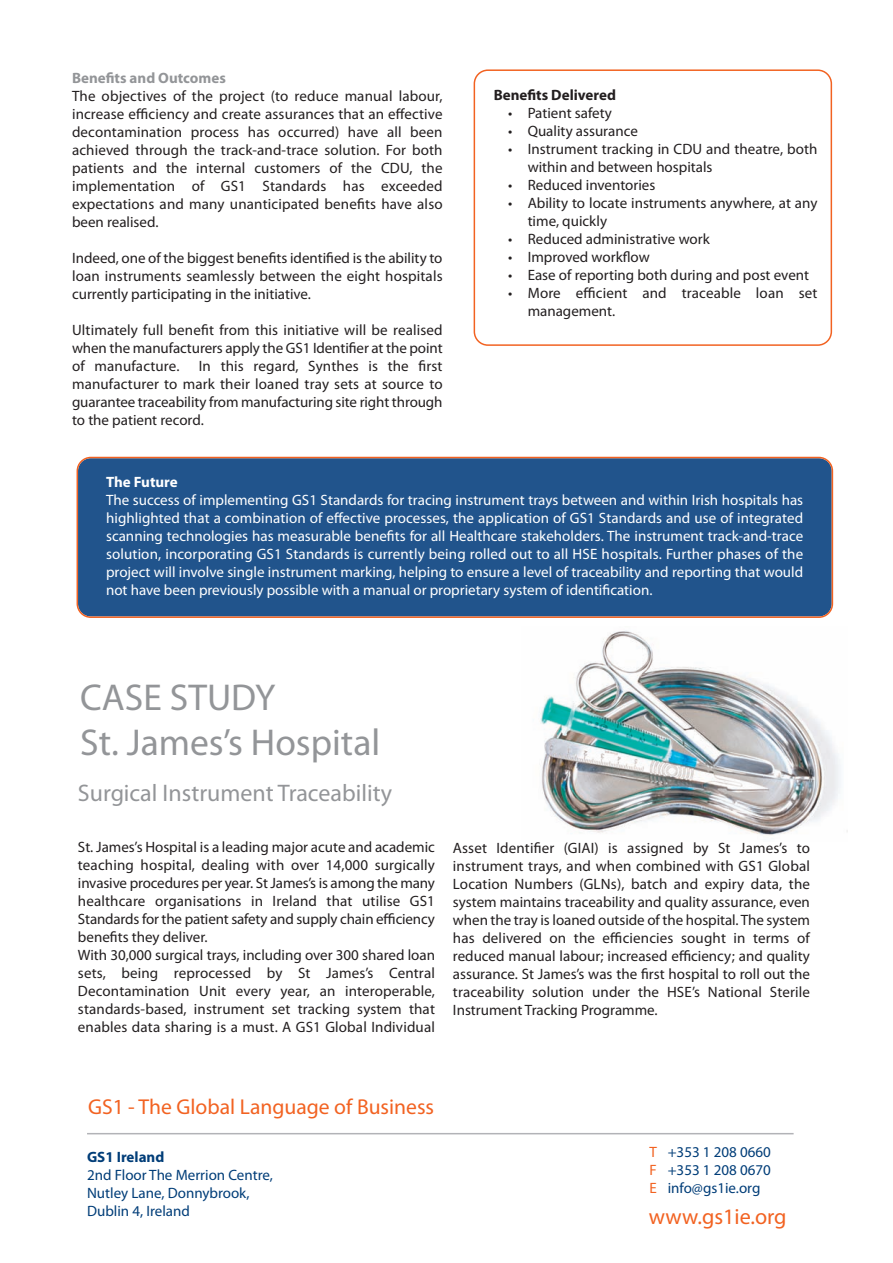
<style>
.page{position:relative;width:893px;height:1263px;background:#fff}
.page>*{position:absolute;margin:0;border:0;box-sizing:border-box;transform-origin:0 0}
.t1{font:37.5px/45px "Myriad Pro";color:#939598}
.t2{font:24px "Myriad Pro";color:#939598}
.t3{font:22.05px "Myriad Pro";color:#f26221}
.t4{font:21.6px "Myriad Pro";color:#f26221}
.t5{font:15px/18px "Myriad Pro";letter-spacing:.005em;color:#231f20}
.t6{font:15px/18px "Myriad Pro";color:#fff}
.t7{font:15px/18px "Myriad Pro";color:#003d78;text-align:justify}
.t8{font:700 15px "Myriad Pro";color:#231f20}
.s1{font-weight:700;color:#939598}
.s2{font-weight:700}
.s3{color:#f26221}
</style>
<div class="page">
<svg style="left:474px;top:69px;width:358px;height:277px"></svg>
<div style="left:77px;top:457px;width:756px;height:161px;background:#21548c"></div>
<hr style="left:87px;top:1133px;width:707px;height:1px;background:#b2b3b7">
<img style="left:540px;top:631px;width:301px;height:205px">
<p class="t5" style="left:72px;top:70px;width:372px"><span class="s1">Benefits and Outcomes<br></span>The objectives of the project (to reduce manual labour, increase efficiency and create assurances that an effective decontamination process has occurred) have all been achieved through the track-and-trace solution. For both patients and the internal customers of the CDU, the implementation of GS1 Standards has exceeded expectations and many unanticipated benefits have also been realised.</p>
<p class="t5" style="left:72px;top:250px;width:372px;text-align:justify">Indeed, one of the biggest benefits identified is the ability to loan instruments seamlessly between the eight hospitals currently participating in the initiative.</p>
<p class="t5" style="left:72px;top:322px;width:372px;text-align:justify">Ultimately full benefit from this initiative will be realised when the manufacturers apply the GS1 Identifier at the point of manufacture.</p>
<p class="t5" style="left:72px;top:358px;width:372px;text-align:justify;text-indent:127px">In this regard, Synthes is the first manufacturer to mark their loaned tray sets at source to guarantee traceability from manufacturing site right through to the patient record.</p>
<p class="t8" style="left:494px;top:90px;width:124px">Benefits Delivered</p>
<p class="t5" style="left:508px;top:106px;width:105px">• Patient safety</p>
<p class="t5" style="left:508px;top:124px;width:131px">• Quality assurance</p>
<p class="t5" style="left:528px;top:142px;width:291px;text-indent:-19px">• Instrument tracking in CDU and theatre, both within and between hospitals</p>
<p class="t5" style="left:508px;top:178px;width:149px">• Reduced inventories</p>
<p class="t5" style="left:528px;top:196px;width:291px;text-indent:-19px">• Ability to locate instruments anywhere, at any time, quickly</p>
<p class="t5" style="left:508px;top:232px;width:203px">• Reduced administrative work</p>
<p class="t5" style="left:508px;top:250px;width:143px">• Improved workflow</p>
<p class="t5" style="left:508px;top:268px;width:302px">• Ease of reporting both during and post event</p>
<p class="t5" style="left:528px;top:286px;width:291px;text-indent:-19px">• More efficient and traceable loan set management.</p>
<p class="t6" style="left:106px;top:474px;width:699px"><span class="s2">The Future<br></span>The success of implementing GS1 Standards for tracing instrument trays between and within Irish hospitals has highlighted that a combination of effective processes, the application of GS1 Standards and use of integrated scanning technologies has measurable benefits for all Healthcare stakeholders. The instrument track-and-trace solution, incorporating GS1 Standards is currently being rolled out to all HSE hospitals. Further phases of the project will involve single instrument marking, helping to ensure a level of traceability and reporting that would not have been previously possible with a manual or proprietary system of identification.</p>
<p class="t1" style="left:80px;top:678px;width:302px">CASE STUDY<br>St. James’s Hospital</p>
<p class="t2" style="left:78px;top:784px;width:316px">Surgical Instrument Traceability</p>
<p class="t5" style="left:78px;top:839px;width:359px">St. James’s Hospital is a leading major acute and academic teaching hospital, dealing with over 14,000 surgically invasive procedures per year. St James’s is among the many healthcare organisations in Ireland that utilise GS1<br>Standards for the patient safety and supply chain efficiency benefits they deliver.<br>With 30,000 surgical trays, including over 300 shared loan sets, being reprocessed by St James’s Central Decontamination Unit every year, an interoperable, standards-based, instrument set tracking system that enables data sharing is a must. A GS1 Global Individual</p>
<p class="t5" style="left:453px;top:840px;width:359px;text-align:justify">Asset Identifier (GIAI) is assigned by St James’s to instrument trays, and when combined with GS1 Global Location Numbers (GLNs), batch and expiry data, the system maintains traceability and quality assurance, even when the tray is loaned outside of the hospital. The system has delivered on the efficiencies sought in terms of reduced manual labour; increased efficiency; and quality assurance. St James’s was the first hospital to roll out the traceability solution under the HSE’s National Sterile Instrument Tracking Programme.</p>
<p class="t4" style="left:88px;top:1099px;width:347px">GS1 - The Global Language of Business</p>
<p class="t7" style="left:87px;top:1149px;width:187px;text-align:left"><span class="s2">GS1 Ireland<br></span>2nd Floor The Merrion Centre,<br>Nutley Lane, Donnybrook,<br>Dublin 4, Ireland</p>
<p class="t7" style="left:649px;top:1144px;width:123px"><span class="s3">T</span> +353 1 208 0660<br><span class="s3">F</span> +353 1 208 0670<br><span class="s3">E</span> info@gs1ie.org</p>
<p class="t3" style="left:649px;top:1208px;width:139px">www.gs1ie.org</p>
</div>
